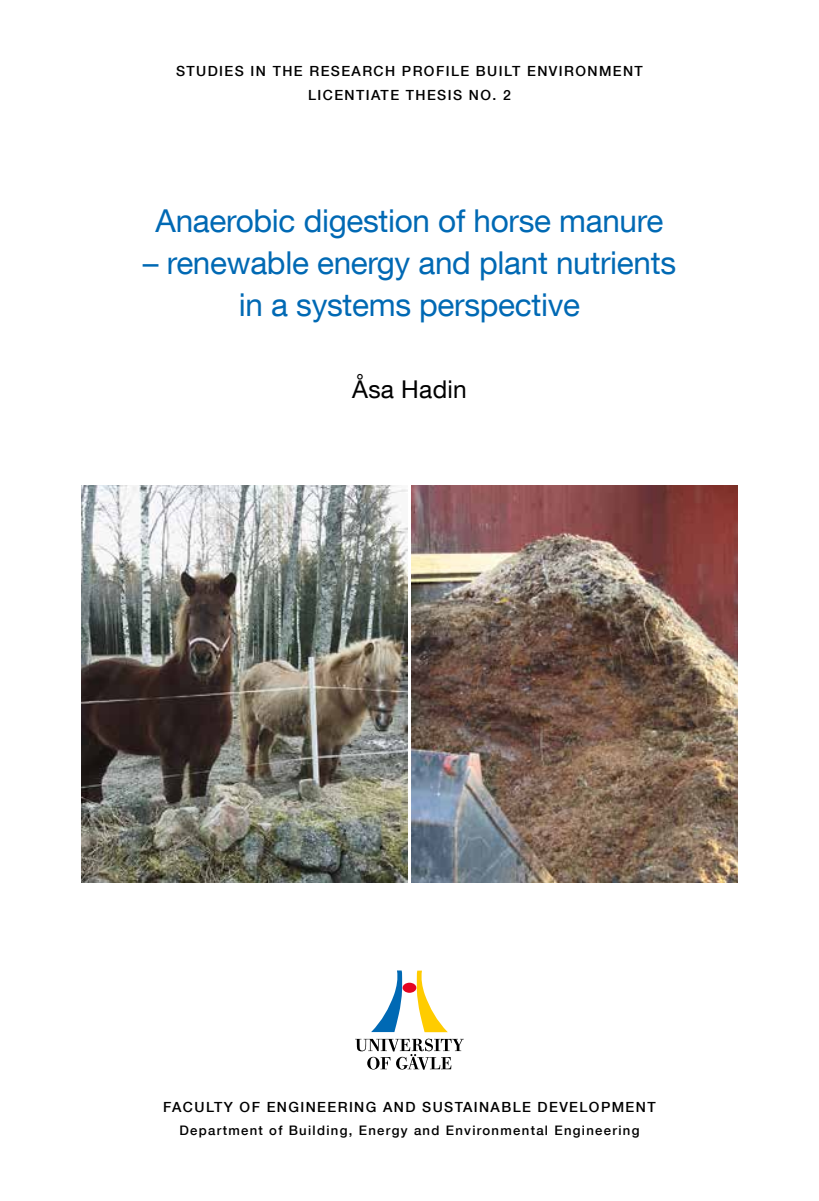
<style>
.page{position:relative;width:819px;height:1201px;background:#fff}
.page>*{position:absolute;margin:0;border:0;box-sizing:border-box;transform-origin:0 0}
.t1{font:31.5px/42px "Helvetica Neue LT Com";letter-spacing:-.01em;color:#0069b4;text-align:center}
.t2{font:24.5px "Helvetica Neue LT Com";letter-spacing:.01em;color:#000}
.t3{font:500 14px/24.2px "Helvetica Neue LT Com";letter-spacing:.1em;color:#000;text-align:center}
.t4{font:500 13.12px "Helvetica Neue LT Com";letter-spacing:.1em;color:#000}
</style>
<div class="page">
<img style="left:82px;top:486px;width:325px;height:396px">
<img style="left:412px;top:486px;width:325px;height:396px">
<svg style="left:371px;top:970px;width:31px;height:62px"></svg>
<div style="left:402px;top:982px;width:14px;height:10px;background:#e40521;border-radius:50%"></div>
<svg style="left:416px;top:970px;width:32px;height:62px"></svg>
<svg style="left:355px;top:1038px;width:109px;height:31px"></svg>
<p class="t3" style="left:176px;top:58px;width:468px">STUDIES IN THE RESEARCH PROFILE BUILT ENVIRONMENT<br>LICENTIATE THESIS NO. 2</p>
<h1 class="t1" style="left:156px;top:199px;width:509px">Anaerobic digestion of horse manure</h1>
<h1 class="t1" style="left:143px;top:241px;width:534px">– renewable energy and plant nutrients in a systems perspective</h1>
<h2 class="t2" style="left:352px;top:374px;width:116px">Åsa Hadin</h2>
<p class="t3" style="left:163px;top:1094px;width:494px">FACULTY OF ENGINEERING AND SUSTAINABLE DEVELOPMENT</p>
<p class="t4" style="left:179px;top:1121px;width:461px">Department of Building, Energy and Environmental Engineering</p>
</div>
